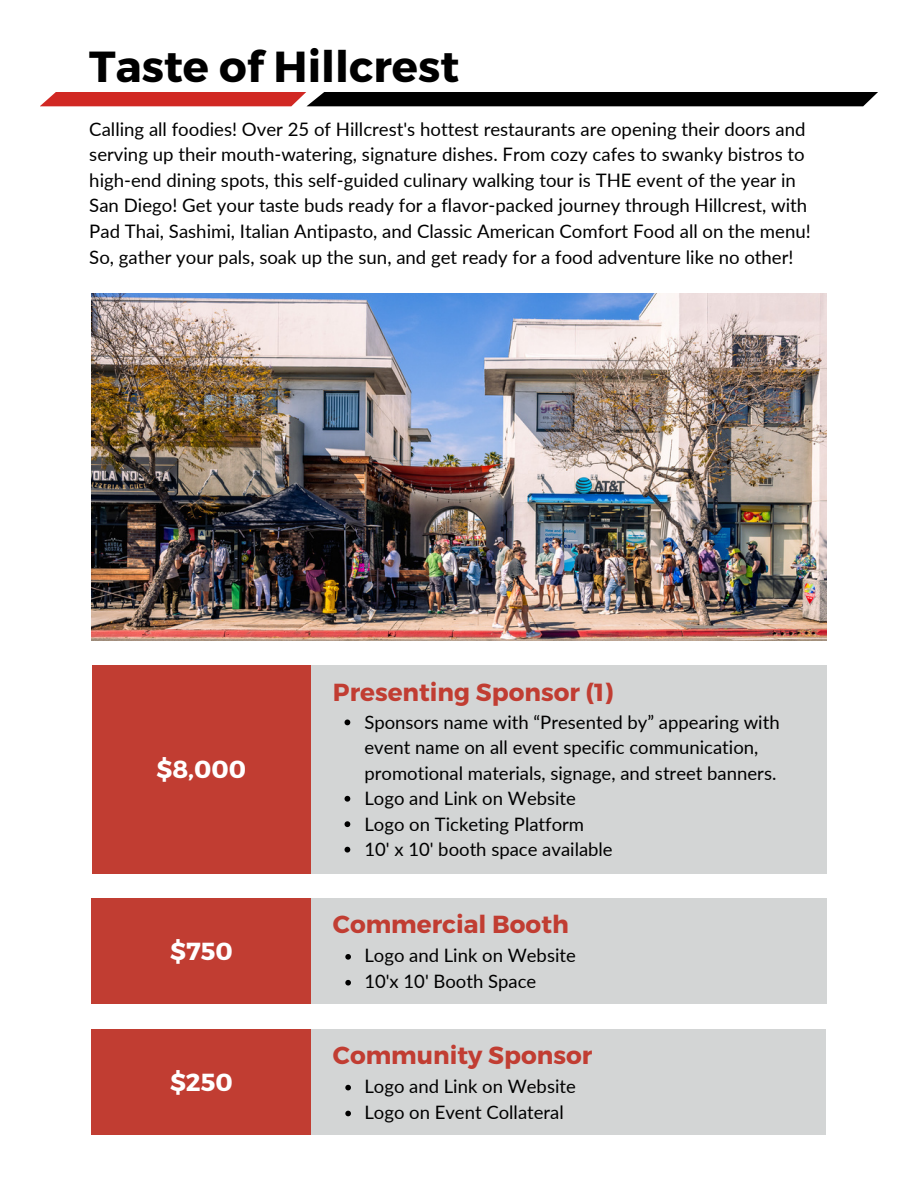
<style>
.page{position:relative;width:918px;height:1188px;background:#fff}
.page>*{position:absolute;margin:0;border:0;box-sizing:border-box;transform-origin:0 0}
.t1{font:700 43.35px "Montserrat";color:#000}
.t2{font:700 24.6px "Montserrat";color:#c13d32}
.t3{font:700 24.6px "Montserrat";color:#fff}
.t4{font:18.6px/25.5px "Lato";color:#000}
.t5{font:18.45px/25.5px "Lato";color:#000}
</style>
<div class="page">
<img style="left:92px;top:294px;width:734px;height:346px">
<div style="left:92px;top:665px;width:219px;height:209px;background:#c13d32"></div>
<div style="left:311px;top:665px;width:515px;height:209px;background:#d3d5d5"></div>
<svg style="left:345px;top:720px;width:5px;height:5px"></svg>
<svg style="left:345px;top:796px;width:5px;height:6px"></svg>
<svg style="left:345px;top:821px;width:5px;height:6px"></svg>
<svg style="left:345px;top:847px;width:5px;height:6px"></svg>
<div style="left:92px;top:899px;width:219px;height:105px;background:#c13d32"></div>
<div style="left:311px;top:899px;width:515px;height:105px;background:#d3d5d5"></div>
<svg style="left:345px;top:954px;width:6px;height:6px"></svg>
<svg style="left:345px;top:980px;width:6px;height:6px"></svg>
<div style="left:92px;top:1029px;width:219px;height:106px;background:#c13d32"></div>
<div style="left:311px;top:1029px;width:515px;height:106px;background:#d3d5d5"></div>
<svg style="left:345px;top:1085px;width:6px;height:5px"></svg>
<svg style="left:345px;top:1111px;width:6px;height:5px"></svg>
<svg style="left:40px;top:92px;width:838px;height:14px;background:#481514"></svg>
<p class="t1" style="left:89px;top:39px;width:371px">Taste of Hillcrest</p>
<p class="t4" style="left:89px;top:116px;width:723px">Calling all foodies! Over 25 of Hillcrest's hottest restaurants are opening their doors and serving up their mouth-watering, signature dishes. From cozy cafes to swanky bistros to high-end dining spots, this self-guided culinary walking tour is THE event of the year in San Diego! Get your taste buds ready for a flavor-packed journey through Hillcrest, with Pad Thai, Sashimi, Italian Antipasto, and Classic American Comfort Food all on the menu!<br>So, gather your pals, soak up the sun, and get ready for a food adventure like no other!</p>
<p class="t3" style="left:157px;top:754px;width:91px">$8,000</p>
<h2 class="t3" style="left:170px;top:936px;width:64px">$750</h2>
<h2 class="t3" style="left:170px;top:1066px;width:64px">$250</h2>
<p class="t2" style="left:333px;top:676px;width:282px">Presenting Sponsor (1)</p>
<p class="t5" style="left:364px;top:709px;width:417px">Sponsors name with “Presented by” appearing with event name on all event specific communication, promotional materials, signage, and street banners.</p>
<h2 class="t5" style="left:364px;top:785px;width:213px">Logo and Link on Website</h2>
<h2 class="t5" style="left:364px;top:811px;width:221px">Logo on Ticketing Platform</h2>
<p class="t5" style="left:364px;top:836px;width:250px">10' x 10' booth space available</p>
<h2 class="t2" style="left:333px;top:908px;width:237px">Commercial Booth</h2>
<p class="t5" style="left:364px;top:942px;width:213px">Logo and Link on Website</p>
<p class="t5" style="left:364px;top:968px;width:173px">10'x 10' Booth Space</p>
<h2 class="t2" style="left:333px;top:1039px;width:261px">Community Sponsor</h2>
<p class="t5" style="left:364px;top:1073px;width:213px">Logo and Link on Website</p>
<p class="t5" style="left:364px;top:1099px;width:201px">Logo on Event Collateral</p>
</div>
